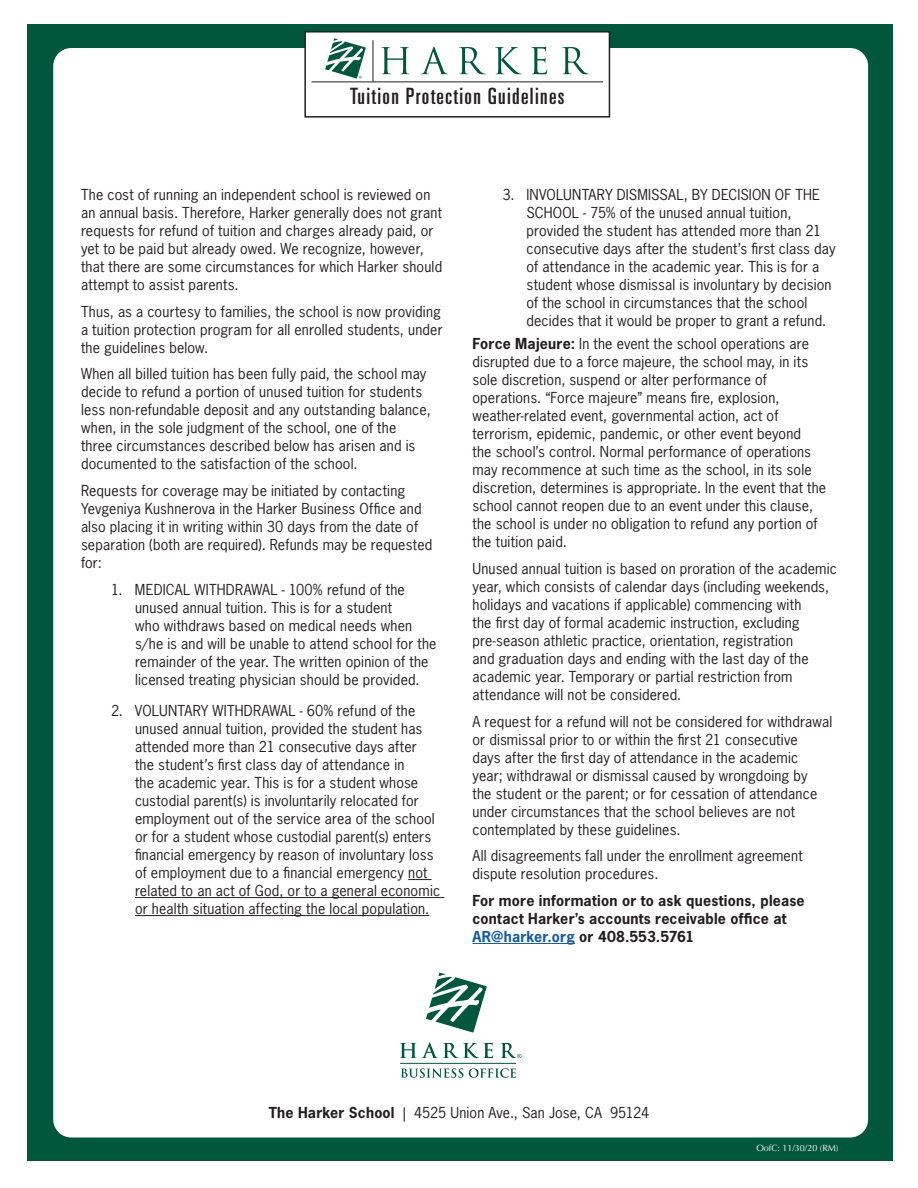
<style>
.page{position:relative;width:918px;height:1188px;background:#fff}
.page>*{position:absolute;margin:0;border:0;box-sizing:border-box;transform-origin:0 0}
.t1{font:ultra-condensed 22.5px "Univers LT Std";letter-spacing:.06em;color:#231f20}
.Handbook_Text{font:14.25px/18px "News Gothic Std";letter-spacing:.015em;color:#231f20}
.Bullet_List{font:14.25px/18px "News Gothic Std";letter-spacing:.015em;color:#231f20}
.Handbook_Text-2{font:700 14.25px/18px "News Gothic Std";letter-spacing:.015em;color:#231f20}
.t2{font:9px "Optima";color:#fff}
.s1{font-weight:700}
.s2{color:#175d9e}
</style>
<div class="page">
<div style="left:27px;top:24px;width:866px;height:1137px;background:#00573c"></div>
<div style="left:53px;top:48px;width:815px;height:1090px;background:#fff;border-radius:18px"></div>
<div style="left:305px;top:32px;width:304px;height:85px;background:#fff"></div>
<div style="left:304px;top:31px;width:306px;height:87px;border:2px solid #231f20"></div>
<hr style="left:312px;top:82px;width:291px;height:1px;background:#231f20">
<hr style="left:373px;top:40px;width:1px;height:42px;background:#231f20">
<svg style="left:381px;top:47px;width:208px;height:27px"></svg>
<svg style="left:325px;top:38px;width:41px;height:41px"></svg>
<svg style="left:408px;top:879px;width:24px;height:1px"></svg>
<hr style="left:135px;top:897px;width:309px;height:1px;background:#231f20">
<hr style="left:135px;top:915px;width:294px;height:1px;background:#231f20">
<hr style="left:472px;top:943px;width:103px;height:1px;background:#175d9e">
<hr style="left:400px;top:1063px;width:116px;height:1px;background:#00573c">
<svg style="left:426px;top:973px;width:61px;height:60px"></svg>
<svg style="left:400px;top:1042px;width:93px;height:16px"></svg>
<svg style="left:501px;top:1043px;width:21px;height:15px"></svg>
<svg style="left:401px;top:1068px;width:62px;height:10px"></svg>
<svg style="left:469px;top:1068px;width:47px;height:10px"></svg>
<p class="t1" style="left:350px;top:83px;width:216px">Tuition Protection Guidelines</p>
<p class="Handbook_Text" style="left:81px;top:186px;width:363px">The cost of running an independent school is reviewed on an annual basis. Therefore, Harker generally does not grant requests for refund of tuition and charges already paid, or yet to be paid but already owed. We recognize, however, that there are some circumstances for which Harker should attempt to assist parents.</p>
<p class="Handbook_Text" style="left:81px;top:302px;width:363px;text-align:justify">Thus, as a courtesy to families, the school is now providing a tuition protection program for all enrolled students, under the guidelines below.</p>
<p class="Handbook_Text" style="left:81px;top:365px;width:351px">When all billed tuition has been fully paid, the school may decide to refund a portion of unused tuition for students less non-refundable deposit and any outstanding balance, when, in the sole judgment of the school, one of the three circumstances described below has arisen and is documented to the satisfaction of the school.</p>
<p class="Handbook_Text" style="left:81px;top:482px;width:353px">Requests for coverage may be initiated by contacting Yevgeniya Kushnerova in the Harker Business Office and also placing it in writing within 30 days from the date of separation (both are required). Refunds may be requested for:</p>
<p class="Bullet_List" style="left:135px;top:580px;width:303px;text-indent:-24px">1. MEDICAL WITHDRAWAL - 100% refund of the unused annual tuition. This is for a student<br>who withdraws based on medical needs when s/he is and will be unable to attend school for the remainder of the year. The written opinion of the licensed treating physician should be provided.</p>
<p class="Bullet_List" style="left:135px;top:702px;width:307px;text-indent:-24px">2. VOLUNTARY WITHDRAWAL - 60% refund of the unused annual tuition, provided the student has attended more than 21 consecutive days after<br>the student’s first class day of attendance in<br>the academic year. This is for a student whose custodial parent(s) is involuntarily relocated for employment out of the service area of the school or for a student whose custodial parent(s) enters financial emergency by reason of involuntary loss of employment due to a financial emergency not related to an act of God, or to a general economic or health situation affecting the local population.</p>
<p class="Bullet_List" style="left:526px;top:186px;width:311px;text-indent:-24px">3. INVOLUNTARY DISMISSAL, BY DECISION OF THE SCHOOL - 75% of the unused annual tuition, provided the student has attended more than 21 consecutive days after the student’s first class day of attendance in the academic year. This is for a student whose dismissal is involuntary by decision of the school in circumstances that the school decides that it would be proper to grant a refund.</p>
<p class="Handbook_Text" style="left:472px;top:335px;width:355px"><span class="s1">Force Majeure:</span> In the event the school operations are disrupted due to a force majeure, the school may, in its sole discretion, suspend or alter performance of operations. “Force majeure” means fire, explosion, weather-related event, governmental action, act of terrorism, epidemic, pandemic, or other event beyond<br>the school’s control. Normal performance of operations may recommence at such time as the school, in its sole discretion, determines is appropriate. In the event that the school cannot reopen due to an event under this clause, the school is under no obligation to refund any portion of the tuition paid.</p>
<p class="Handbook_Text" style="left:472px;top:560px;width:366px">Unused annual tuition is based on proration of the academic year, which consists of calendar days (including weekends, holidays and vacations if applicable) commencing with<br>the first day of formal academic instruction, excluding pre-season athletic practice, orientation, registration<br>and graduation days and ending with the last day of the academic year. Temporary or partial restriction from attendance will not be considered.</p>
<p class="Handbook_Text" style="left:472px;top:712px;width:361px">A request for a refund will not be considered for withdrawal or dismissal prior to or within the first 21 consecutive<br>days after the first day of attendance in the academic<br>year; withdrawal or dismissal caused by wrongdoing by<br>the student or the parent; or for cessation of attendance under circumstances that the school believes are not contemplated by these guidelines.</p>
<p class="Handbook_Text" style="left:472px;top:847px;width:332px">All disagreements fall under the enrollment agreement dispute resolution procedures.</p>
<p class="Handbook_Text-2" style="left:472px;top:891px;width:334px">For more information or to ask questions, please contact Harker’s accounts receivable office at<br><span class="s2">AR@harker.org</span> or 408.553.5761</p>
<p class="Handbook_Text" style="left:269px;top:1103px;width:382px"><span class="s1">The Harker School</span> | 4525 Union Ave., San Jose, CA 95124</p>
<p class="t2" style="left:756px;top:1143px;width:84px">OofC: 11/30/20 (RM)</p>
</div>
